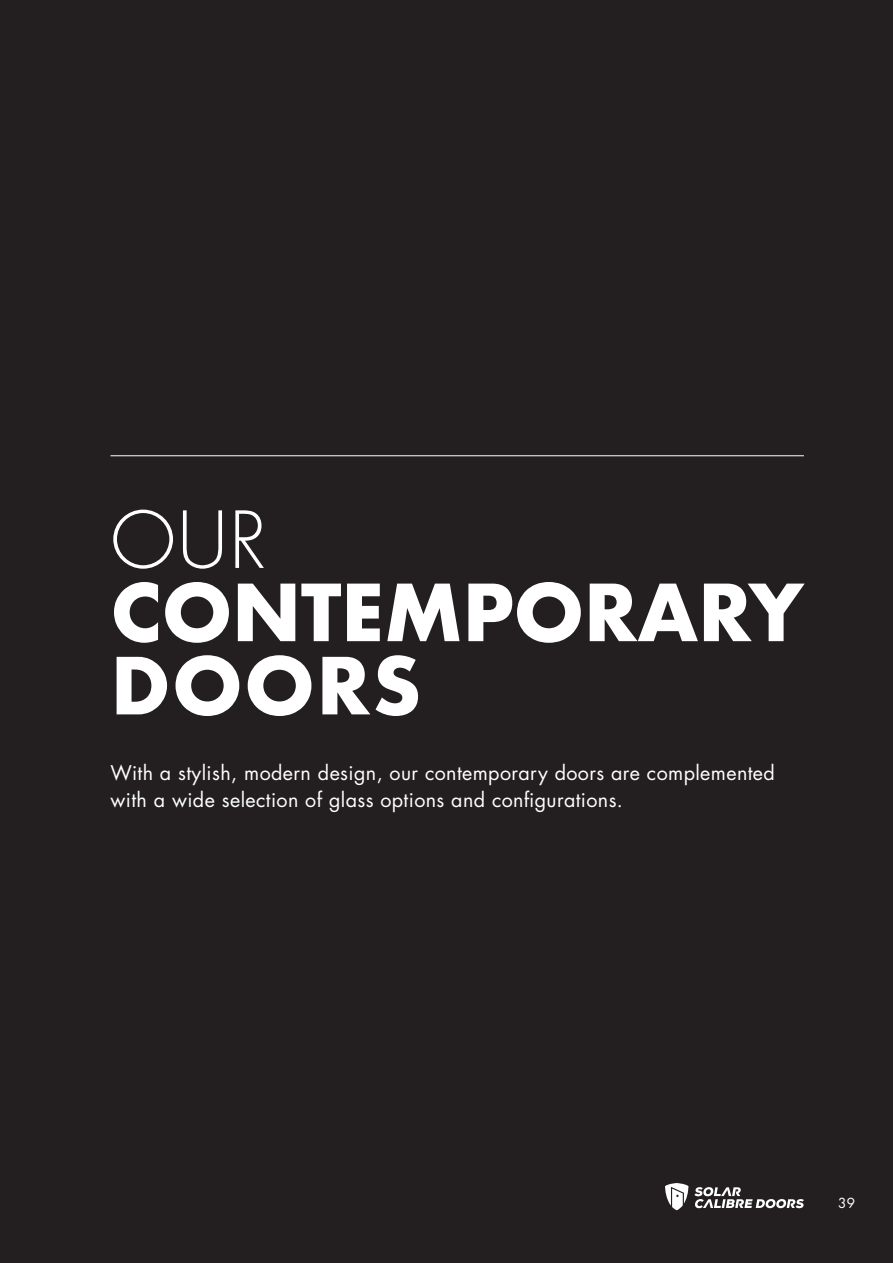
<style>
.page{position:relative;width:893px;height:1263px;background:#231f20}
.page>*{position:absolute;margin:0;border:0;box-sizing:border-box;transform-origin:0 0}
.t1{font:700 76.35px/73.2px "Futura";letter-spacing:-.005em;color:#fff}
.t2{font:300 76.35px "Futura";color:#fff}
.t3{font:19.65px/27.2px "Futura";letter-spacing:.02em;color:#fff}
.t4{font:13.5px "Futura";color:#fff}
</style>
<div class="page">
<svg style="left:694px;top:1187px;width:110px;height:21px"></svg>
<svg style="left:665px;top:1183px;width:23px;height:27px"></svg>
<hr style="left:111px;top:455px;width:693px;height:1px;background:#fff">
<h1 class="t2" style="left:111px;top:491px;width:157px">OUR</h1>
<h1 class="t1" style="left:111px;top:576px;width:695px">CONTEMPORARY<br>DOORS</h1>
<p class="t3" style="left:111px;top:758px;width:666px">With a stylish, modern design, our contemporary doors are complemented with a wide selection of glass options and configurations.</p>
<p class="t4" style="left:838px;top:1194px;width:19px">39</p>
</div>
